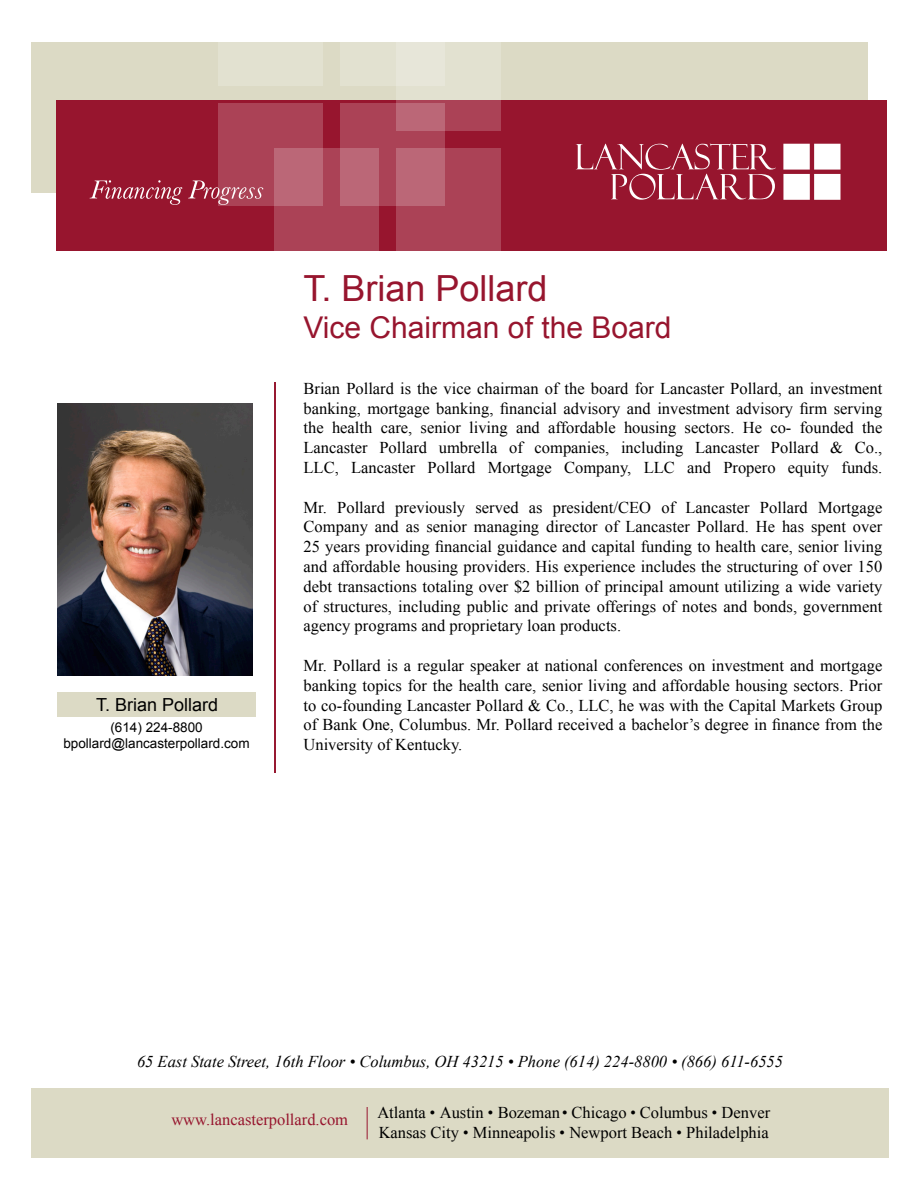
<style>
.page{position:relative;width:918px;height:1188px;background:#fff}
.page>*{position:absolute;margin:0;border:0;box-sizing:border-box;transform-origin:0 0}
.t1{font:36px "Arial";color:#97152e}
.t2{font:30px "Arial";color:#97152e}
.t3{font:18px "Arial";color:#000}
.t4{font:16.5px/19.8px "Times New Roman";color:#000;text-align:justify}
.t5{font:italic 16.5px "Times New Roman";color:#000}
.t6{font:16.5px "Times New Roman";color:#97152e}
.t7{font:13.5px "Arial";color:#000}
</style>
<div class="page">
<div style="left:31px;top:1089px;width:858px;height:69px;background:#dcdac5"></div>
<hr style="left:275px;top:382px;width:1px;height:391px;background:#971931">
<div style="left:31px;top:42px;width:837px;height:151px;background:#dcdac5"></div>
<div style="left:56px;top:100px;width:831px;height:150px;background:#97152e"></div>
<div style="left:340px;top:42px;width:56px;height:44px;background:#e2e1d0"></div>
<div style="left:218px;top:42px;width:105px;height:44px;background:#e2e1d0"></div>
<div style="left:218px;top:103px;width:105px;height:102px;background:#ab4256"></div>
<div style="left:340px;top:103px;width:105px;height:102px;background:#ab4256"></div>
<svg style="left:396px;top:42px;width:105px;height:89px"></svg>
<svg style="left:275px;top:148px;width:104px;height:102px;background:#b25365"></svg>
<svg style="left:396px;top:148px;width:105px;height:102px;background:#af4b5e"></svg>
<svg style="left:576px;top:143px;width:265px;height:57px"></svg>
<svg style="left:90px;top:180px;width:92px;height:25px"></svg>
<svg style="left:188px;top:181px;width:75px;height:24px"></svg>
<div style="left:57px;top:692px;width:199px;height:24px;background:#dcdac5"></div>
<img style="left:58px;top:404px;width:194px;height:272px">
<hr style="left:367px;top:1107px;width:1px;height:32px;background:#97152e">
<p class="t3" style="left:96px;top:693px;width:124px">T. Brian Pollard</p>
<p class="t7" style="left:110px;top:719px;width:94px">(614) 224-8800</p>
<p class="t7" style="left:63px;top:735px;width:188px">bpollard@lancasterpollard.com</p>
<p class="t1" style="left:303px;top:264px;width:246px">T. Brian Pollard</p>
<p class="t2" style="left:303px;top:308px;width:369px">Vice Chairman of the Board</p>
<p class="t4" style="left:304px;top:378px;width:580px">Brian Pollard is the vice chairman of the board for Lancaster Pollard, an investment banking, mortgage banking, financial advisory and investment advisory firm serving the health care, senior living and affordable housing sectors. He co- founded the Lancaster Pollard umbrella of companies, including Lancaster Pollard &amp; Co., LLC, Lancaster Pollard Mortgage Company, LLC and Propero equity funds.</p>
<p class="t4" style="left:304px;top:497px;width:580px">Mr. Pollard previously served as president/CEO of Lancaster Pollard Mortgage Company and as senior managing director of Lancaster Pollard. He has spent over 25 years providing financial guidance and capital funding to health care, senior living and affordable housing providers. His experience includes the structuring of over 150 debt transactions totaling over $2 billion of principal amount utilizing a wide variety of structures, including public and private offerings of notes and bonds, government agency programs and proprietary loan products.</p>
<p class="t4" style="left:304px;top:655px;width:580px">Mr. Pollard is a regular speaker at national conferences on investment and mortgage banking topics for the health care, senior living and affordable housing sectors. Prior to co-founding Lancaster Pollard &amp; Co., LLC, he was with the Capital Markets Group of Bank One, Columbus. Mr. Pollard received a bachelor’s degree in finance from the University of Kentucky.</p>
<p class="t5" style="left:137px;top:1050px;width:648px">65 East State Street, 16th Floor • Columbus, OH 43215 • Phone (614) 224-8800 • (866) 611-6555</p>
<p class="t6" style="left:171px;top:1108px;width:178px">www.lancasterpollard.com</p>
<p class="t4" style="left:377px;top:1103px;width:394px">Atlanta <sup>●</sup> Austin <sup>●</sup> Bozeman <sup>●</sup> Chicago <sup>●</sup> Columbus <sup>●</sup> Denver</p>
<p class="t4" style="left:379px;top:1123px;width:392px">Kansas City <sup>●</sup> Minneapolis <sup>●</sup> Newport Beach <sup>●</sup> Philadelphia</p>
</div>
